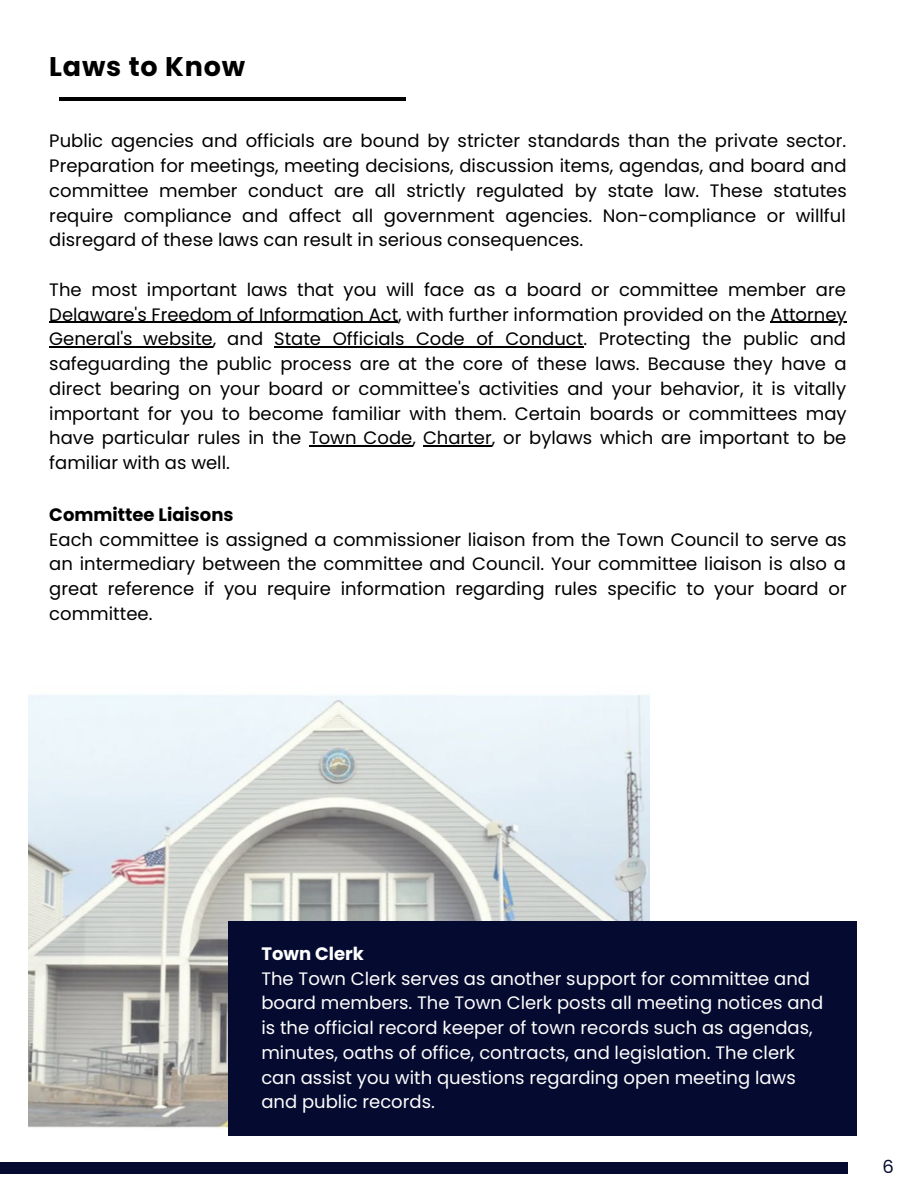
<style>
.page{position:relative;width:918px;height:1188px;background:#fff}
.page>*{position:absolute;margin:0;border:0;box-sizing:border-box;transform-origin:0 0}
.t1{font:700 27px "Poppins";letter-spacing:.03em;color:#000}
.t2{font:18px/24.8px "Poppins";color:#000;text-align:justify}
.t3{font:18px/24.8px "Poppins";color:#fefefe}
.t4{font:700 18px "Poppins";color:#000}
.t5{font:700 18px "Poppins";color:#fefefe}
.t6{font:18px "Poppins";color:#050a30}
</style>
<div class="page">
<hr style="left:59px;top:97px;width:347px;height:3px;background:#000">
<img style="left:29px;top:695px;width:621px;height:441px">
<div style="left:229px;top:921px;width:628px;height:215px;background:#050a30"></div>
<hr style="left:49px;top:322px;width:349px;height:1px;background:#000">
<hr style="left:770px;top:322px;width:77px;height:1px;background:#000">
<hr style="left:49px;top:347px;width:164px;height:1px;background:#000">
<hr style="left:274px;top:347px;width:309px;height:1px;background:#000">
<hr style="left:309px;top:446px;width:103px;height:1px;background:#000">
<hr style="left:423px;top:446px;width:69px;height:1px;background:#000">
<div style="left:0;top:1162px;width:848px;height:11px;background:#050a30"></div>
<h1 class="t1" style="left:49px;top:48px;width:197px">Laws to Know</h1>
<p class="t2" style="left:49px;top:129px;width:799px">Public agencies and officials are bound by stricter standards than the private sector.<br>Preparation for meetings, meeting decisions, discussion items, agendas, and board and committee member conduct are all strictly regulated by state law. These statutes require compliance and affect all government agencies. Non-compliance or willful disregard of these laws can result in serious consequences.</p>
<p class="t2" style="left:49px;top:277px;width:799px">The most important laws that you will face as a board or committee member are Delaware's Freedom of Information Act, with further information provided on the Attorney General's website, and State Officials Code of Conduct. Protecting the public and safeguarding the public process are at the core of these laws. Because they have a direct bearing on your board or committee's activities and your behavior, it is vitally important for you to become familiar with them. Certain boards or committees may have particular rules in the Town Code, Charter, or bylaws which are important to be familiar with as well.</p>
<p class="t4" style="left:49px;top:502px;width:186px">Committee Liaisons</p>
<p class="t2" style="left:49px;top:527px;width:799px">Each committee is assigned a commissioner liaison from the Town Council to serve as an intermediary between the committee and Council. Your committee liaison is also a great reference if you require information regarding rules specific to your board or committee.</p>
<p class="t5" style="left:261px;top:941px;width:104px">Town Clerk</p>
<p class="t3" style="left:261px;top:966px;width:563px">The Town Clerk serves as another support for committee and board members. The Town Clerk posts all meeting notices and is the official record keeper of town records such as agendas, minutes, oaths of office, contracts, and legislation. The clerk can assist you with questions regarding open meeting laws and public records.</p>
<p class="t6" style="left:882px;top:1154px;width:13px">6</p>
</div>
